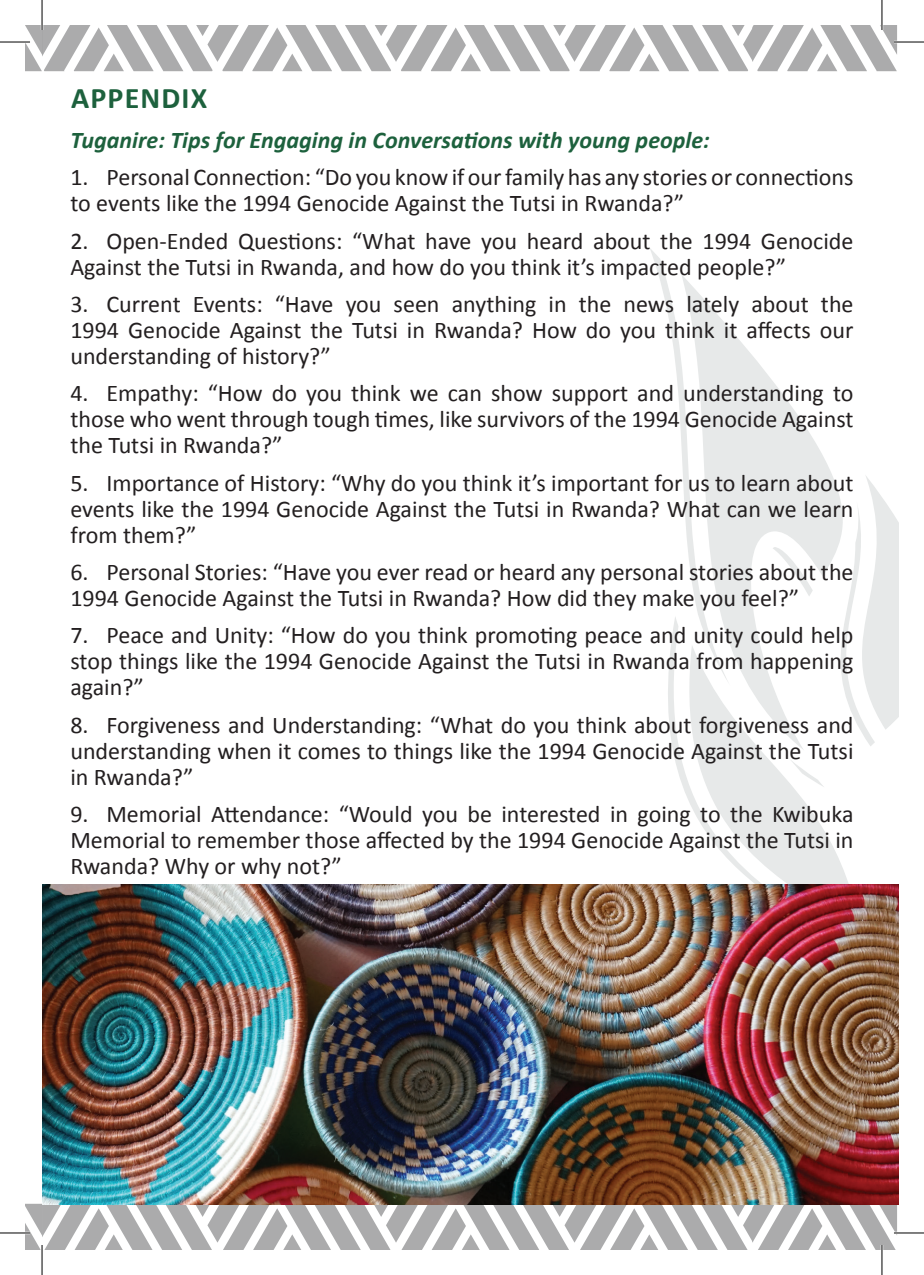
<style>
.page{position:relative;width:924px;height:1275px;background:#fff}
.page>*{position:absolute;margin:0;border:0;box-sizing:border-box;transform-origin:0 0}
.t1{font:700 30px "Calibri";letter-spacing:.04em;color:#1d613d}
.t2{font:24px/26px "Calibri";color:#231f20;text-align:justify}
.t3{font:italic 700 24px "Calibri";color:#1d613d}
</style>
<div class="page">
<svg style="left:25px;top:25px;width:871px;height:46px"></svg>
<svg style="left:25px;top:1203px;width:871px;height:47px"></svg>
<svg style="left:650px;top:248px;width:31px;height:181px"></svg>
<svg style="left:668px;top:617px;width:11px;height:153px"></svg>
<svg style="left:681px;top:275px;width:151px;height:370px;fill:#eeefef"></svg>
<svg style="left:772px;top:474px;width:126px;height:272px"></svg>
<svg style="left:678px;top:645px;width:183px;height:239px"></svg>
<img style="left:42px;top:884px;width:856px;height:320px">
<hr style="left:0;top:41px;width:30px;height:2px;background:#fff">
<hr style="left:893px;top:41px;width:30px;height:2px;background:#fff">
<hr style="left:0;top:1231px;width:30px;height:3px;background:#fff">
<hr style="left:893px;top:1231px;width:30px;height:3px;background:#fff">
<hr style="left:41px;top:0;width:2px;height:30px;background:#fff">
<hr style="left:41px;top:1245px;width:2px;height:30px;background:#fff">
<hr style="left:880px;top:0;width:2px;height:30px;background:#fff">
<hr style="left:880px;top:1245px;width:2px;height:30px;background:#fff">
<hr style="left:0;top:42px;width:30px;height:1px;background:#000">
<hr style="left:893px;top:42px;width:30px;height:1px;background:#000">
<hr style="left:0;top:1232px;width:30px;height:1px;background:#000">
<hr style="left:893px;top:1232px;width:30px;height:1px;background:#000">
<hr style="left:42px;top:0;width:1px;height:30px;background:#000">
<hr style="left:42px;top:1245px;width:1px;height:30px;background:#000">
<hr style="left:881px;top:0;width:1px;height:30px;background:#000">
<hr style="left:881px;top:1245px;width:1px;height:30px;background:#000">
<p class="t1" style="left:71px;top:79px;width:138px">APPENDIX</p>
<p class="t3" style="left:70px;top:125px;width:640px">Tuganire: Tips for Engaging in Conversations with young people:</p>
<p class="t2" style="left:70px;top:164px;width:784px">1. Personal Connection: “Do you know if our family has any stories or connections to events like the 1994 Genocide Against the Tutsi in Rwanda?”</p>
<p class="t2" style="left:70px;top:228px;width:784px">2. Open-Ended Questions: “What have you heard about the 1994 Genocide<br>Against the Tutsi in Rwanda, and how do you think it’s impacted people?”</p>
<p class="t2" style="left:70px;top:291px;width:784px">3. Current Events: “Have you seen anything in the news lately about the 1994 Genocide Against the Tutsi in Rwanda? How do you think it affects our understanding of history?”</p>
<p class="t2" style="left:70px;top:380px;width:784px">4. Empathy: “How do you think we can show support and understanding to those who went through tough times, like survivors of the 1994 Genocide Against the Tutsi in Rwanda?”</p>
<p class="t2" style="left:70px;top:470px;width:784px">5. Importance of History: “Why do you think it’s important for us to learn about events like the 1994 Genocide Against the Tutsi in Rwanda? What can we learn from them?”</p>
<p class="t2" style="left:70px;top:559px;width:784px">6. Personal Stories: “Have you ever read or heard any personal stories about the<br>1994 Genocide Against the Tutsi in Rwanda? How did they make you feel?”</p>
<p class="t2" style="left:70px;top:622px;width:784px">7. Peace and Unity: “How do you think promoting peace and unity could help stop things like the 1994 Genocide Against the Tutsi in Rwanda from happening again?”</p>
<p class="t2" style="left:70px;top:712px;width:784px">8. Forgiveness and Understanding: “What do you think about forgiveness and understanding when it comes to things like the 1994 Genocide Against the Tutsi in Rwanda?”</p>
<p class="t2" style="left:70px;top:801px;width:784px">9. Memorial Attendance: “Would you be interested in going to the Kwibuka Memorial to remember those affected by the 1994 Genocide Against the Tutsi in Rwanda? Why or why not?”</p>
</div>
